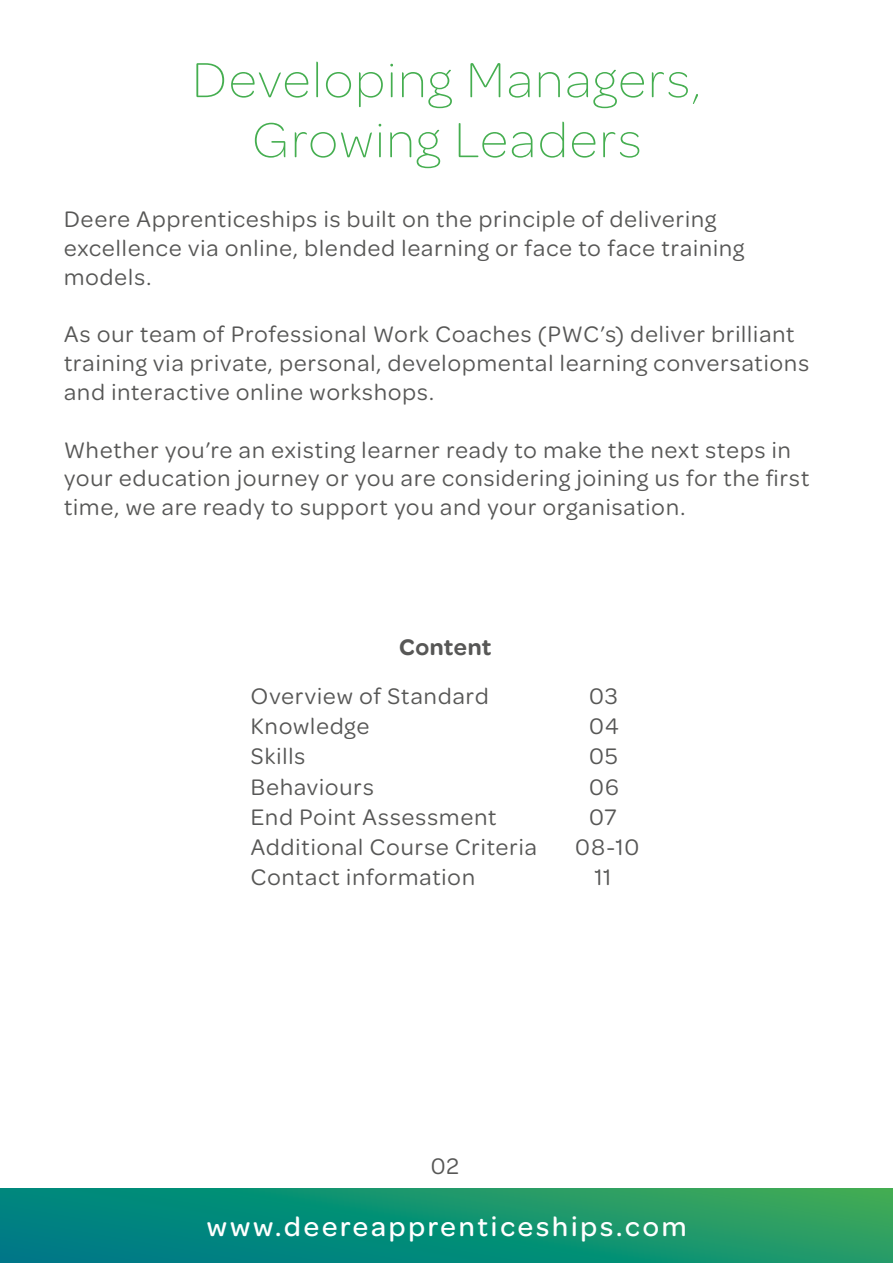
<style>
.page{position:relative;width:893px;height:1263px;background:#fff}
.page>*{position:absolute;margin:0;border:0;box-sizing:border-box;transform-origin:0 0}
.t1{font:200 52.5px/60px "Omnes";letter-spacing:.035em;color:#45ae50;text-align:center}
.t2{font:500 28.5px "Omnes";letter-spacing:.1em;color:#fff}
.t3{font:24px/28.8px "Omnes";letter-spacing:.045em;color:#575756}
.t4{font:600 24px "Omnes";letter-spacing:.02em;color:#575756}
</style>
<div class="page">
<svg style="left:0;top:1189px;width:893px;height:74px;background:#119072"></svg>
<h1 class="t1" style="left:192px;top:47px;width:510px">Developing Managers,<br>Growing Leaders</h1>
<p class="t3" style="left:64px;top:203px;width:682px">Deere Apprenticeships is built on the principle of delivering excellence via online, blended learning or face to face training models.</p>
<p class="t3" style="left:64px;top:319px;width:746px">As our team of Professional Work Coaches (PWC’s) deliver brilliant training via private, personal, developmental learning conversations and interactive online workshops.</p>
<p class="t3" style="left:64px;top:434px;width:747px">Whether you’re an existing learner ready to make the next steps in your education journey or you are considering joining us for the first time, we are ready to support you and your organisation.</p>
<p class="t4" style="left:399px;top:630px;width:94px">Content</p>
<p class="t3" style="left:251px;top:680px;width:239px">Overview of Standard</p>
<p class="t3" style="left:589px;top:680px;width:30px">03</p>
<p class="t3" style="left:251px;top:710px;width:120px">Knowledge</p>
<p class="t3" style="left:589px;top:710px;width:31px">04</p>
<p class="t3" style="left:251px;top:740px;width:56px">Skills</p>
<p class="t3" style="left:589px;top:740px;width:30px">05</p>
<p class="t3" style="left:251px;top:771px;width:124px">Behaviours</p>
<p class="t3" style="left:589px;top:771px;width:31px">06</p>
<p class="t3" style="left:251px;top:801px;width:247px">End Point Assessment</p>
<p class="t3" style="left:589px;top:801px;width:29px">07</p>
<p class="t3" style="left:251px;top:831px;width:288px">Additional Course Criteria</p>
<p class="t3" style="left:575px;top:831px;width:66px">08-10</p>
<p class="t3" style="left:251px;top:862px;width:226px">Contact information</p>
<p class="t3" style="left:594px;top:862px;width:19px">11</p>
<p class="t3" style="left:431px;top:1150px;width:30px">02</p>
<p class="t2" style="left:207px;top:1207px;width:481px">www.deereapprenticeships.com</p>
</div>
